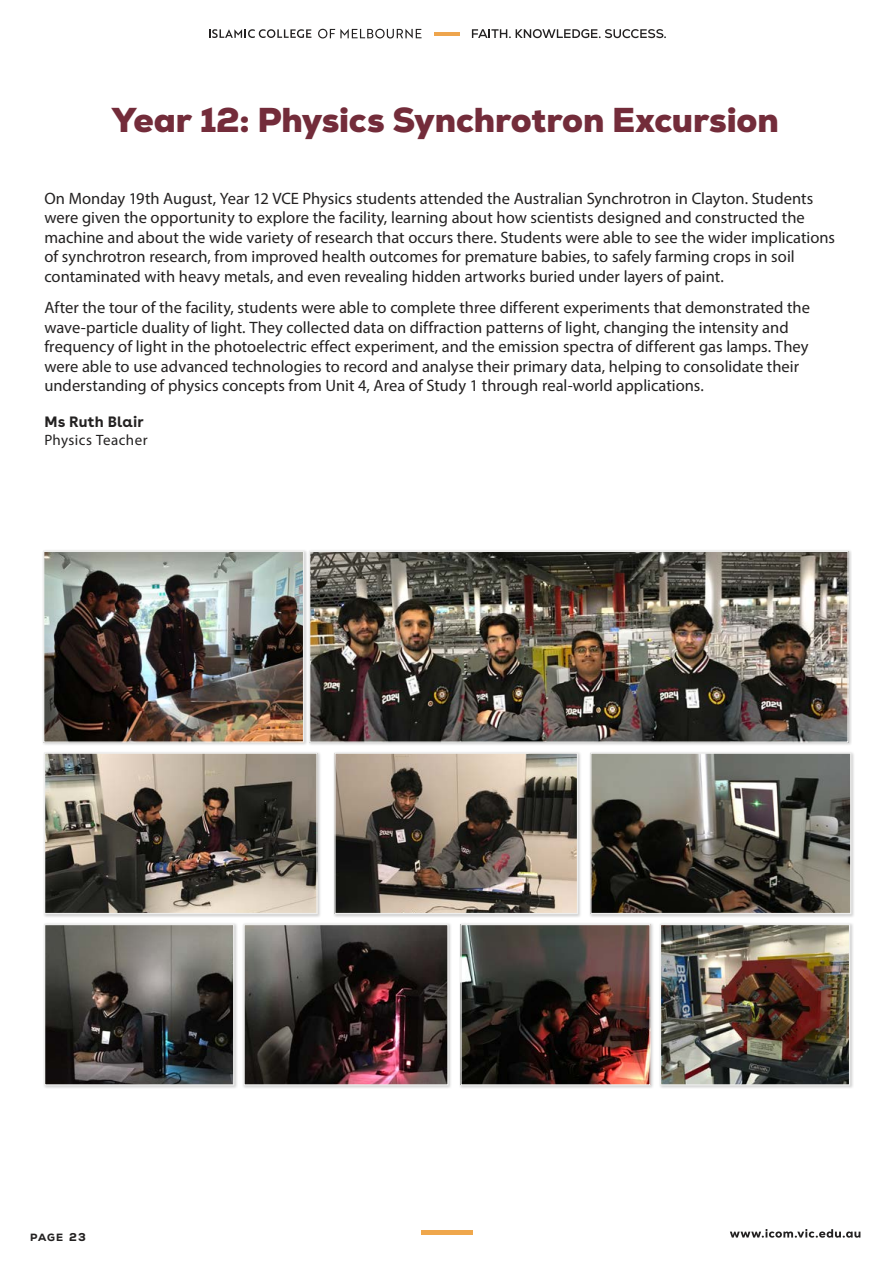
<style>
.page{position:relative;width:893px;height:1263px;background:#fff}
.page>*{position:absolute;margin:0;border:0;box-sizing:border-box;transform-origin:0 0}
.t1{font:900 34.5px "Nexa";letter-spacing:-.005em;color:#732c3a}
.t2{font:16.5px/19.5px "Myriad Pro";color:#232121}
.t3{font:15px "Myriad Pro";letter-spacing:.03em;color:#232121}
.t4{font:700 15px "Buenos Aires";letter-spacing:.01em;color:#232121}
.t5{font:800 10.5px "Nexa";color:#232121}
.s1{font-size:11.4px}
</style>
<div class="page">
<svg style="left:730px;top:1229px;width:130px;height:9px"></svg>
<hr style="left:434px;top:32px;width:26px;height:3px;background:#eea54d">
<svg style="left:209px;top:29px;width:102px;height:9px"></svg>
<svg style="left:318px;top:29px;width:104px;height:9px"></svg>
<svg style="left:472px;top:29px;width:194px;height:9px"></svg>
<div style="left:421px;top:1230px;width:51px;height:5px;background:#efa74c"></div>
<div style="left:589px;top:751px;width:266px;height:166px;background:#000;opacity:.2"></div>
<img style="left:592px;top:754px;width:257px;height:158px">
<div style="left:590px;top:752px;width:261px;height:162px;border:1px solid #eeeeed"></div>
<div style="left:333px;top:751px;width:249px;height:166px;background:#000;opacity:.2"></div>
<img style="left:336px;top:754px;width:240px;height:158px">
<div style="left:334px;top:752px;width:244px;height:162px;border:1px solid #eeeeed"></div>
<div style="left:42px;top:751px;width:279px;height:166px;background:#000;opacity:.2"></div>
<img style="left:46px;top:754px;width:270px;height:158px">
<div style="left:44px;top:752px;width:274px;height:162px;border:1px solid #eeeeed"></div>
<div style="left:42px;top:922px;width:196px;height:167px;background:#000;opacity:.2"></div>
<img style="left:46px;top:926px;width:186px;height:157px">
<div style="left:44px;top:924px;width:190px;height:161px;border:1px solid #eeeeed"></div>
<div style="left:242px;top:922px;width:210px;height:167px;background:#000;opacity:.2"></div>
<img style="left:245px;top:926px;width:202px;height:157px">
<div style="left:243px;top:924px;width:206px;height:161px;border:1px solid #eeeeed"></div>
<div style="left:459px;top:922px;width:196px;height:167px;background:#000;opacity:.2"></div>
<img style="left:462px;top:926px;width:187px;height:157px">
<div style="left:460px;top:924px;width:191px;height:161px;border:1px solid #eeeeed"></div>
<div style="left:658px;top:922px;width:196px;height:167px;background:#000;opacity:.2"></div>
<img style="left:662px;top:926px;width:186px;height:157px">
<div style="left:660px;top:924px;width:190px;height:161px;border:1px solid #eeeeed"></div>
<div style="left:42px;top:549px;width:266px;height:197px;background:#000;opacity:.2"></div>
<img style="left:45px;top:553px;width:257px;height:188px">
<div style="left:43px;top:551px;width:261px;height:192px;border:1px solid #eeeeed"></div>
<div style="left:308px;top:549px;width:544px;height:197px;background:#000;opacity:.2"></div>
<img style="left:311px;top:553px;width:536px;height:188px">
<div style="left:309px;top:551px;width:540px;height:192px;border:1px solid #eeeeed"></div>
<h1 class="t1" style="left:112px;top:97px;width:668px">Year 12: Physics Synchrotron Excursion</h1>
<p class="t2" style="left:44px;top:188px;width:792px">On Monday 19th August, Year 12 VCE Physics students attended the Australian Synchrotron in Clayton. Students were given the opportunity to explore the facility, learning about how scientists designed and constructed the machine and about the wide variety of research that occurs there. Students were able to see the wider implications of synchrotron research, from improved health outcomes for premature babies, to safely farming crops in soil contaminated with heavy metals, and even revealing hidden artworks buried under layers of paint.</p>
<p class="t2" style="left:44px;top:298px;width:767px">After the tour of the facility, students were able to complete three different experiments that demonstrated the wave-particle duality of light. They collected data on diffraction patterns of light, changing the intensity and frequency of light in the photoelectric effect experiment, and the emission spectra of different gas lamps. They were able to use advanced technologies to record and analyse their primary data, helping to consolidate their understanding of physics concepts from Unit 4, Area of Study 1 through real-world applications.</p>
<p class="t4" style="left:44px;top:411px;width:101px">Ms Ruth Blair</p>
<p class="t3" style="left:44px;top:430px;width:105px">Physics Teacher</p>
<p class="t5" style="left:30px;top:1230px;width:57px">page <span class="s1">23</span></p>
</div>
